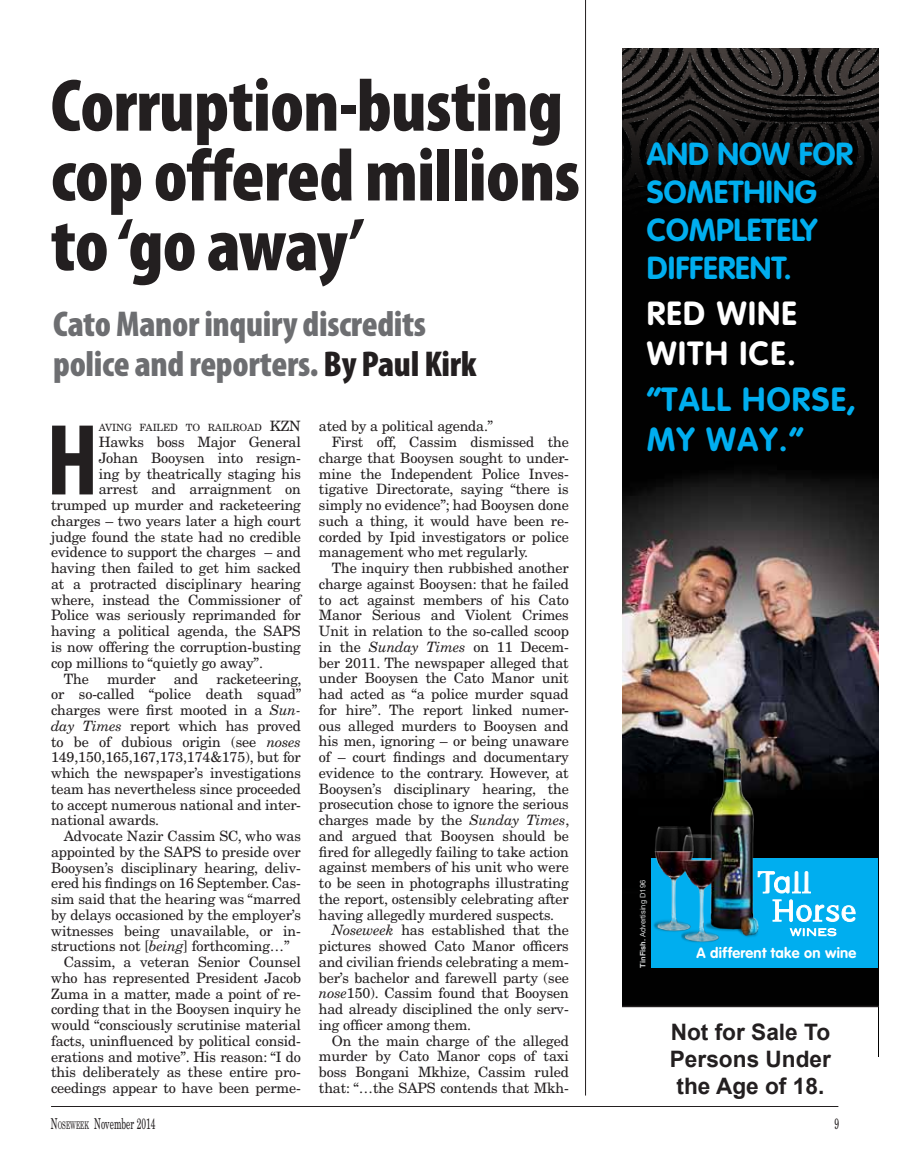
<style>
.page{position:relative;width:915px;height:1170px;background:#fff}
.page>*{position:absolute;margin:0;border:0;box-sizing:border-box;transform-origin:0 0}
.t1{font:700 condensed 102px "Myriad Pro";color:#231f20}
.t2{font:900 condensed 75px/69.8px "Myriad Pro";letter-spacing:-.01em;color:#231f20}
.t3{font:900 condensed 36px/39.8px "Myriad Pro";letter-spacing:-.01em;color:#6d6e71}
.t4{font:700 33px/39.6px "VAG Rounded Std";letter-spacing:.04em;color:#00aeef}
.t5{font:700 33px/39.6px "VAG Rounded Std";letter-spacing:.04em;color:#fff}
.t6{font:700 31.35px/37.7px "VAG Rounded Std";color:#00aeef}
.t7{font:700 22.65px/27.2px "Arial";color:#231f20;text-align:justify}
.t8{font:15px "New Century Schlbk LT Std";color:#231f20;scale:.56 1}
.t9{font:700 14.55px "VAG Rounded Std";letter-spacing:.02em;color:#fff}
.t10{font:14.25px/15.8px "New Century Schlbk LT Std";letter-spacing:-.01em;color:#231f20;text-align:justify}
.t11{font:10.05px "New Century Schlbk LT Std";letter-spacing:-.015em;color:#231f20}
.t12{font:7.5px "Arial";color:#dadbdc}
.s1{color:#231f20}
.s2{font-size:14.25px}
.s3{font-style:italic}
.s4{font-weight:700}
.s5{font-style:inherit}
.s6{font-size:10.5px}
</style>
<div class="page">
<hr style="left:51px;top:1105px;width:787px;height:1px;background:#231f20">
<img style="left:622px;top:349px;width:255px;height:656px">
<svg style="left:622px;top:1005px;width:255px;height:3px"></svg>
<img style="left:622px;top:48px;width:255px;height:301px">
<div style="left:651px;top:857px;width:226px;height:110px;background:#00aeef"></div>
<svg style="left:778px;top:871px;width:77px;height:50px"></svg>
<svg style="left:789px;top:928px;width:46px;height:7px"></svg>
<img style="left:647px;top:730px;width:131px;height:224px">
<hr style="left:585px;top:0;width:1px;height:1095px;background:#231f20">
<h2 class="t2" style="left:51px;top:69px;width:530px">Corruption-busting cop offered millions to ‘go away’</h2>
<h3 class="t3" style="left:53px;top:303px;width:424px">Cato Manor inquiry discredits police and reporters. <span class="s1">By Paul Kirk</span></h3>
<h1 class="t1" style="left:46px;top:396px;width:54px">H</h1>
<p class="t11" style="left:99px;top:421px;width:204px">AVING FAILED TO RAILROAD <span class="s2">KZN</span></p>
<p class="t10" style="left:99px;top:434px;width:203px">Hawks boss Major General</p>
<p class="t10" style="left:99px;top:450px;width:204px">Johan Booysen into resign-</p>
<p class="t10" style="left:99px;top:465px;width:204px">ing by theatrically staging his</p>
<p class="t10" style="left:99px;top:481px;width:204px">arrest and arraignment on</p>
<p class="t10" style="left:51px;top:497px;width:251px">trumped up murder and racketeering</p>
<p class="t10" style="left:51px;top:513px;width:251px">charges – two years later a high court</p>
<p class="t10" style="left:51px;top:528px;width:251px">judge found the state had no credible</p>
<p class="t10" style="left:51px;top:544px;width:251px">evidence to support the charges – and</p>
<p class="t10" style="left:51px;top:560px;width:251px">having then failed to get him sacked</p>
<p class="t10" style="left:51px;top:576px;width:251px">at a protracted disciplinary hearing</p>
<p class="t10" style="left:51px;top:591px;width:251px">where, instead the Commissioner of</p>
<p class="t10" style="left:51px;top:607px;width:251px">Police was seriously reprimanded for</p>
<p class="t10" style="left:51px;top:623px;width:251px">having a political agenda, the SAPS</p>
<p class="t10" style="left:51px;top:639px;width:251px">is now offering the corruption-busting</p>
<p class="t10" style="left:51px;top:654px;width:213px">cop millions to “quietly go away”.</p>
<p class="t10" style="left:64px;top:670px;width:27px">The</p>
<p class="t10" style="left:107px;top:670px;width:50px">murder</p>
<p class="t10" style="left:174px;top:670px;width:26px">and</p>
<p class="t10" style="left:51px;top:670px;width:252px;text-indent:165px">racketeering, or so-called “police death squad” charges were first mooted in a <span class="s3">Sun&shy;day Times</span> report which has proved to be of dubious origin (see <span class="s3">noses </span>149,150,165,167,173,174&amp;175), but for which the newspaper’s investigations team has nevertheless since proceeded to accept numerous national and inter&shy;national awards.</p>
<p class="t10" style="left:64px;top:828px;width:238px">Advocate Nazir Cassim SC, who was</p>
<p class="t10" style="left:51px;top:843px;width:251px">appointed by the SAPS to preside over</p>
<p class="t10" style="left:51px;top:859px;width:251px">Booysen’s disciplinary hearing, deliv-</p>
<p class="t10" style="left:51px;top:875px;width:251px">ered his findings on 16 September. Cas-</p>
<p class="t10" style="left:51px;top:891px;width:251px">sim said that the hearing was “marred</p>
<p class="t10" style="left:51px;top:906px;width:251px">by delays occasioned by the employer’s</p>
<p class="t10" style="left:51px;top:922px;width:251px">witnesses being unavailable, or in-</p>
<p class="t10" style="left:51px;top:938px;width:240px">structions not [<span class="s3">being</span>] forthcoming…”</p>
<p class="t10" style="left:64px;top:954px;width:238px">Cassim, a veteran Senior Counsel</p>
<p class="t10" style="left:51px;top:969px;width:251px">who has represented President Jacob</p>
<p class="t10" style="left:51px;top:985px;width:251px">Zuma in a matter, made a point of re-</p>
<p class="t10" style="left:51px;top:1001px;width:251px">cording that in the Booysen inquiry he</p>
<p class="t10" style="left:51px;top:1017px;width:251px">would “consciously scrutinise material</p>
<p class="t10" style="left:51px;top:1032px;width:251px">facts, uninfluenced by political consid-</p>
<p class="t10" style="left:51px;top:1048px;width:251px">erations and motive”. His reason: “I do</p>
<p class="t10" style="left:51px;top:1064px;width:251px">this deliberately as these entire pro-</p>
<p class="t10" style="left:51px;top:1080px;width:251px">ceedings appear to have been perme-</p>
<p class="t10" style="left:319px;top:418px;width:175px">ated by a political agenda.”</p>
<p class="t10" style="left:331px;top:434px;width:238px">First off, Cassim dismissed the</p>
<p class="t10" style="left:319px;top:450px;width:251px">charge that Booysen sought to under-</p>
<p class="t10" style="left:319px;top:465px;width:251px">mine the Independent Police Inves-</p>
<p class="t10" style="left:319px;top:481px;width:251px">tigative Directorate, saying “there is</p>
<p class="t10" style="left:319px;top:497px;width:251px">simply no evidence”; had Booysen done</p>
<p class="t10" style="left:319px;top:513px;width:251px">such a thing, it would have been re-</p>
<p class="t10" style="left:319px;top:528px;width:251px">corded by Ipid investigators or police</p>
<p class="t10" style="left:319px;top:544px;width:211px">management who met regularly.</p>
<p class="t10" style="left:331px;top:560px;width:238px">The inquiry then rubbished another</p>
<p class="t10" style="left:319px;top:575px;width:251px">charge against Booysen: that he failed</p>
<p class="t10" style="left:319px;top:591px;width:251px">to act against members of his Cato</p>
<p class="t10" style="left:319px;top:607px;width:251px">Manor Serious and Violent Crimes</p>
<p class="t10" style="left:319px;top:623px;width:251px">Unit in relation to the so-called scoop</p>
<p class="t10" style="left:319px;top:638px;width:251px">in the <span class="s3">Sunday Times</span> on 11 Decem-</p>
<p class="t10" style="left:319px;top:654px;width:251px">ber 2011. The newspaper alleged that</p>
<p class="t10" style="left:319px;top:670px;width:251px">under Booysen the Cato Manor unit</p>
<p class="t10" style="left:319px;top:686px;width:251px">had acted as “a police murder squad</p>
<p class="t10" style="left:319px;top:701px;width:251px">for hire”. The report linked numer-</p>
<p class="t10" style="left:319px;top:717px;width:251px">ous alleged murders to Booysen and</p>
<p class="t10" style="left:319px;top:733px;width:251px">his men, ignoring – or being unaware</p>
<p class="t10" style="left:319px;top:749px;width:251px">of – court findings and documentary</p>
<p class="t10" style="left:319px;top:764px;width:251px">evidence to the contrary. However, at</p>
<p class="t10" style="left:319px;top:780px;width:251px">Booysen’s disciplinary hearing, the</p>
<p class="t10" style="left:319px;top:796px;width:251px">prosecution chose to ignore the serious</p>
<p class="t10" style="left:319px;top:812px;width:252px">charges made by the <span class="s3">Sunday Times</span>,</p>
<p class="t10" style="left:319px;top:827px;width:251px">and argued that Booysen should be</p>
<p class="t10" style="left:319px;top:843px;width:251px">fired for allegedly failing to take action</p>
<p class="t10" style="left:319px;top:859px;width:251px">against members of his unit who were</p>
<p class="t10" style="left:319px;top:875px;width:251px">to be seen in photographs illustrating</p>
<p class="t10" style="left:319px;top:890px;width:251px">the report, ostensibly celebrating after</p>
<p class="t10" style="left:319px;top:906px;width:237px">having allegedly murdered suspects.</p>
<p class="t10" style="left:331px;top:922px;width:238px"><span class="s3">Noseweek</span> has established that the</p>
<p class="t10" style="left:319px;top:938px;width:251px">pictures showed Cato Manor officers</p>
<p class="t10" style="left:319px;top:953px;width:251px">and civilian friends celebrating a mem-</p>
<p class="t10" style="left:319px;top:969px;width:251px">ber’s bachelor and farewell party (see</p>
<p class="t10" style="left:319px;top:985px;width:251px"><span class="s3">nose</span>150). Cassim found that Booysen</p>
<p class="t10" style="left:319px;top:1001px;width:251px">had already disciplined the only serv-</p>
<p class="t10" style="left:319px;top:1016px;width:154px">ing officer among them.</p>
<p class="t10" style="left:331px;top:1032px;width:238px">On the main charge of the alleged</p>
<p class="t10" style="left:319px;top:1048px;width:251px">murder by Cato Manor cops of taxi</p>
<p class="t10" style="left:319px;top:1064px;width:251px">boss Bongani Mkhize, Cassim ruled</p>
<p class="t10" style="left:319px;top:1079px;width:251px">that: “…the SAPS contends that Mkh-</p>
<h3 class="t6" style="left:646px;top:137px;width:207px">AND NOW FOR<br>SOMETHING<br>COMPLETELY<br>DIFFERENT.</h3>
<h3 class="t5" style="left:646px;top:295px;width:151px">RED WINE<br>WITH ICE.</h3>
<h3 class="t4" style="left:646px;top:381px;width:211px">“TALL HORSE,<br>MY WAY.”</h3>
<p class="t12" style="left:637px;top:967px;width:89px;rotate:-90deg"><span class="s4">TinFish.</span> Advertising D196</p>
<p class="t9" style="left:696px;top:943px;width:161px">A different take on wine</p>
<h3 class="t7" style="left:669px;top:1019px;width:163px">Not for Sale To Persons Under the Age of 18.</h3>
<p class="t8" style="left:51px;top:1114px;width:188px"><span class="s5">N</span><span class="s6">OSEWEEK</span> November 2<span class="s5">014</span></p>
<p class="t8" style="left:834px;top:1114px;width:10px">9</p>
</div>
